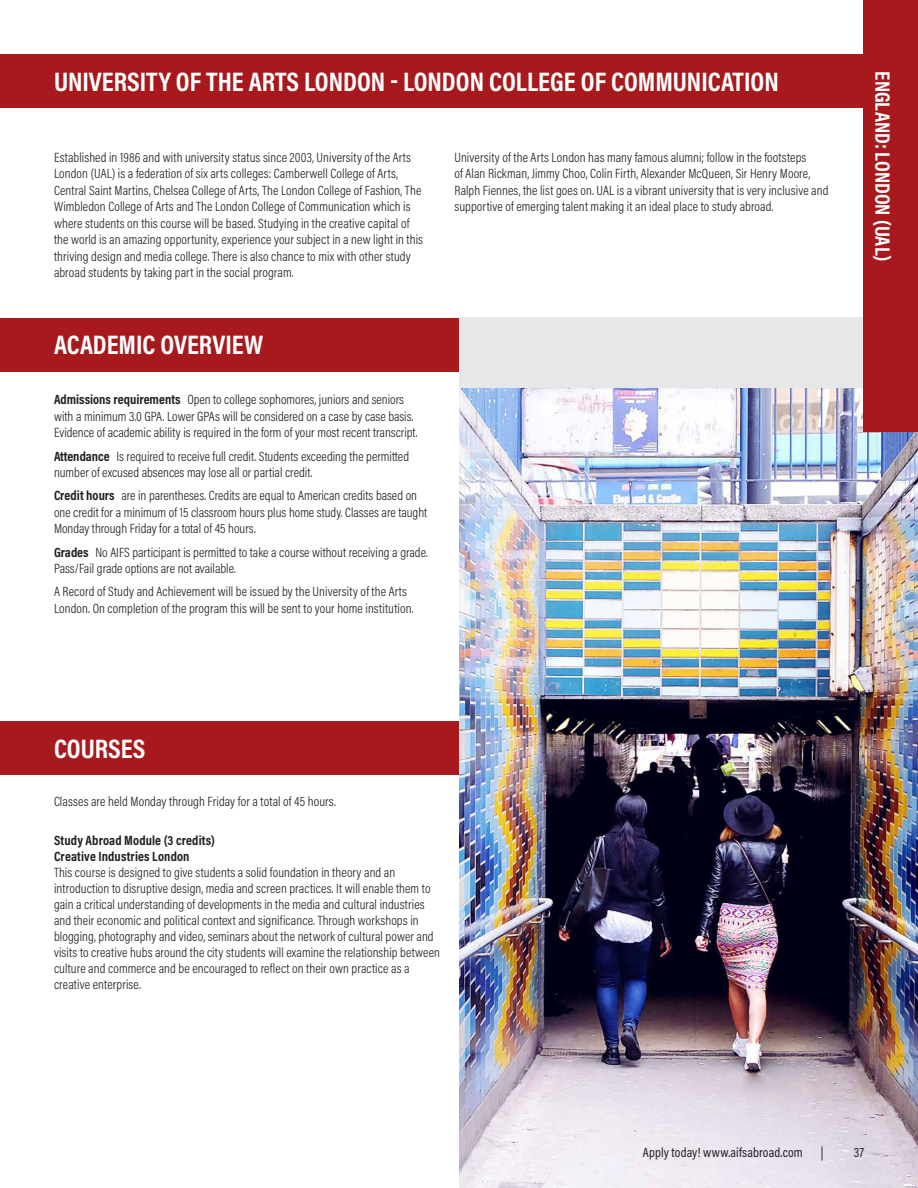
<style>
.page{position:relative;width:918px;height:1188px;background:#fff}
.page>*{position:absolute;margin:0;border:0;box-sizing:border-box;transform-origin:0 0}
.t1{font:700 27px "Acumin Pro Cond";color:#fff}
.t2{font:700 21px "Acumin Pro Cond";color:#fff}
.t3{font:300 13.5px/16.5px "Acumin Pro Cond";letter-spacing:.005em;color:#231f20}
.t4{font:700 13.5px/16px "Acumin Pro Cond";letter-spacing:.01em;color:#231f20}
.t5{font:13.5px "Acumin Pro Cond";letter-spacing:.01em;color:#231f20}
.s1{font-weight:700}
</style>
<div class="page">
<div style="left:0;top:318px;width:459px;height:54px;background:#a8191d"></div>
<div style="left:0;top:54px;width:891px;height:54px;background:#a8191d"></div>
<div style="left:0;top:721px;width:459px;height:54px;background:#a8191d"></div>
<div style="left:459px;top:318px;width:459px;height:870px;background:#e6e7e9"></div>
<img style="left:459px;top:389px;width:459px;height:799px">
<div style="left:863px;top:0;width:55px;height:432px;background:#a8191d"></div>
<h1 class="t1" style="left:54px;top:64px;width:726px">UNIVERSITY OF THE ARTS LONDON - LONDON COLLEGE OF COMMUNICATION</h1>
<p class="t3" style="left:54px;top:149px;width:371px">Established in 1986 and with university status since 2003, University of the Arts London (UAL) is a federation of six arts colleges: Camberwell College of Arts, Central Saint Martins, Chelsea College of Arts, The London College of Fashion, The Wimbledon College of Arts and The London College of Communication which is where students on this course will be based. Studying in the creative capital of the world is an amazing opportunity, experience your subject in a new light in this thriving design and media college. There is also chance to mix with other study abroad students by taking part in the social program.</p>
<p class="t3" style="left:455px;top:149px;width:375px">University of the Arts London has many famous alumni; follow in the footsteps<br>of Alan Rickman, Jimmy Choo, Colin Firth, Alexander McQueen, Sir Henry Moore, Ralph Fiennes, the list goes on. UAL is a vibrant university that is very inclusive and supportive of emerging talent making it an ideal place to study abroad.</p>
<h1 class="t1" style="left:54px;top:327px;width:211px">ACADEMIC OVERVIEW</h1>
<p class="t3" style="left:54px;top:391px;width:365px"><span class="s1">Admissions requirements</span> Open to college sophomores, juniors and seniors with a minimum 3.0 GPA. Lower GPAs will be considered on a case by case basis.<br>Evidence of academic ability is required in the form of your most recent transcript.</p>
<p class="t3" style="left:54px;top:448px;width:357px"><span class="s1">Attendance</span> Is required to receive full credit. Students exceeding the permitted number of excused absences may lose all or partial credit.</p>
<p class="t3" style="left:54px;top:487px;width:375px"><span class="s1">Credit hours</span> are in parentheses. Credits are equal to American credits based on one credit for a minimum of 15 classroom hours plus home study. Classes are taught<br>Monday through Friday for a total of 45 hours.</p>
<p class="t3" style="left:54px;top:544px;width:375px"><span class="s1">Grades</span> No AIFS participant is permitted to take a course without receiving a grade.<br>Pass/Fail grade options are not available.</p>
<p class="t3" style="left:54px;top:583px;width:361px">A Record of Study and Achievement will be issued by the University of the Arts<br>London. On completion of the program this will be sent to your home institution.</p>
<h2 class="t2" style="left:897px;top:71px;width:192px;rotate:90deg">ENGLAND: LONDON (UAL)</h2>
<h1 class="t1" style="left:54px;top:731px;width:93px">COURSES</h1>
<p class="t3" style="left:54px;top:792px;width:283px">Classes are held Monday through Friday for a total of 45 hours.</p>
<p class="t4" style="left:54px;top:832px;width:163px">Study Abroad Module (3 credits)<br>Creative Industries London</p>
<p class="t3" style="left:54px;top:864px;width:388px;line-height:16px">This course is designed to give students a solid foundation in theory and an introduction to disruptive design, media and screen practices. It will enable them to gain a critical understanding of developments in the media and cultural industries and their economic and political context and significance. Through workshops in blogging, photography and video, seminars about the network of cultural power and visits to creative hubs around the city students will examine the relationship between culture and commerce and be encouraged to reflect on their own practice as a creative enterprise.</p>
<p class="t5" style="left:643px;top:1144px;width:161px">Apply today! www.aifsabroad.com</p>
<p class="t5" style="left:821px;top:1144px;width:4px">|</p>
<p class="t5" style="left:854px;top:1144px;width:12px">37</p>
</div>
